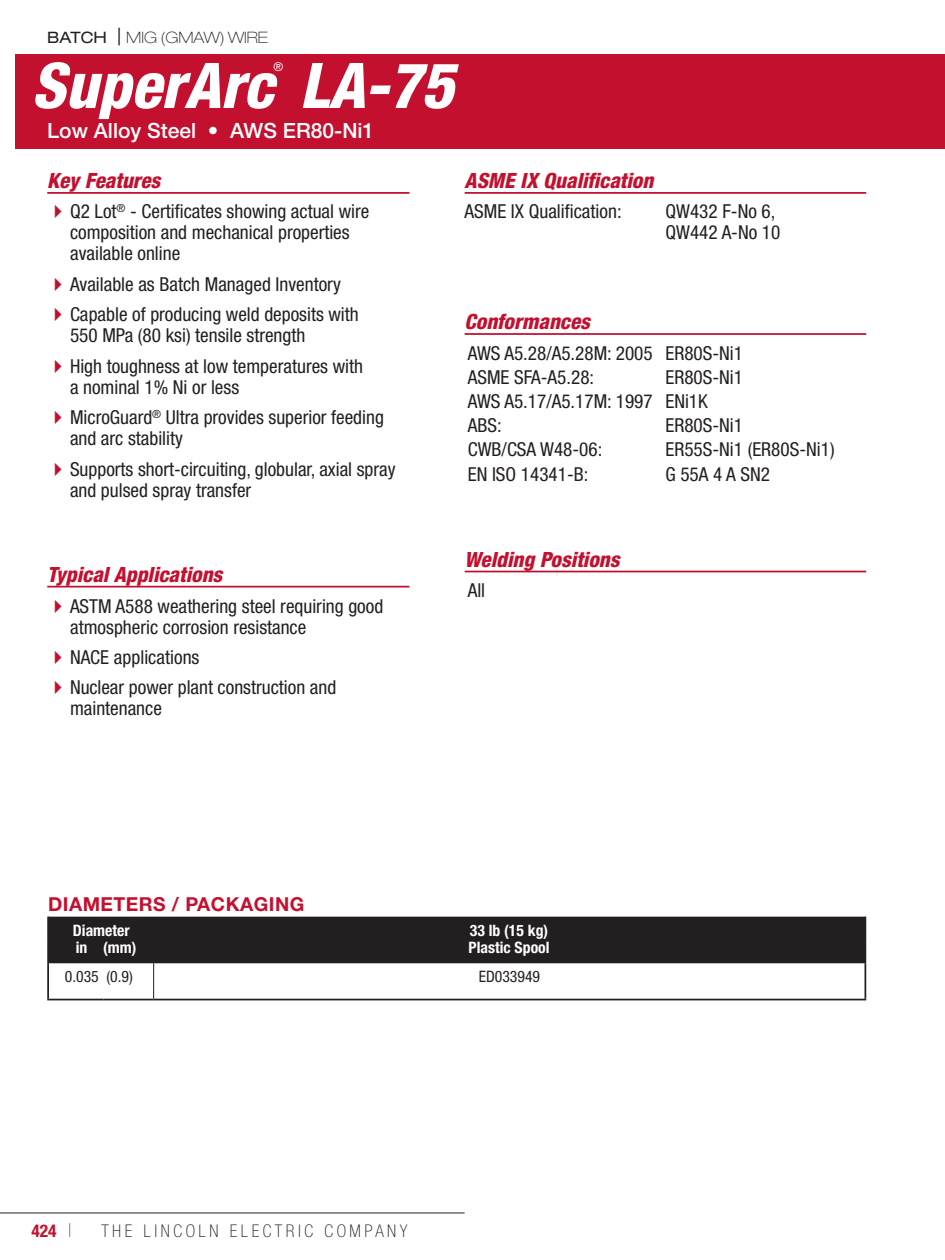
<style>
.page{position:relative;width:945px;height:1260px;background:#fff}
.page>*{position:absolute;margin:0;border:0;box-sizing:border-box;transform-origin:0 0}
.Brand_Name{font:italic 800 condensed 63px "Helvetica Neue LT Std";color:#fff}
.product_page_headers{font:italic 800 condensed 21px "Helvetica Neue LT Std";color:#c3102f}
.t1{font:500 21px "Helvetica Neue LT Std";color:#fff}
.t2{font:condensed 19.25px/21px "Helvetica Neue LT Std";color:#231f20}
.t3{font:700 19.25px "Helvetica Neue LT Std";letter-spacing:.025em;color:#c3102f}
.t4{font:100 condensed 17.5px "Helvetica Neue LT Std";letter-spacing:.2em;color:#231f20}
.t5{font:700 condensed 17.5px "Helvetica Neue LT Std";color:#c3102f}
.t6{font:700 condensed 15.75px "Helvetica Neue LT Std";color:#fff}
.t7{font:100 expanded 15.75px "Helvetica Neue LT Std";color:#231f20}
.t8{font:condensed 15.75px "Helvetica Neue LT Std";color:#231f20}
.Brand_Name-2{font:condensed 12.25px "Helvetica Neue LT Std";color:#fff}
.s1{font-weight:400}
.s2{font-weight:400;font-size:23.62px}
.s3{font-weight:100;font-size:26.25px}
</style>
<div class="page">
<div style="left:16px;top:54px;width:929px;height:95px;background:#c3102f"></div>
<hr style="left:0;top:1213px;width:465px;height:1px;background:#231f20">
<hr style="left:47px;top:192px;width:363px;height:2px;background:#c3102f">
<hr style="left:465px;top:571px;width:401px;height:1px;background:#c3102f">
<hr style="left:47px;top:586px;width:363px;height:2px;background:#c3102f">
<hr style="left:465px;top:333px;width:401px;height:2px;background:#c3102f">
<hr style="left:465px;top:192px;width:401px;height:2px;background:#c3102f">
<div style="left:49px;top:917px;width:815px;height:46px;background:#231f20"></div>
<hr style="left:153px;top:963px;width:1px;height:36px;background:#231f20">
<hr style="left:47px;top:917px;width:2px;height:25px;background:#231f20">
<hr style="left:864px;top:917px;width:2px;height:25px;background:#231f20">
<hr style="left:864px;top:942px;width:2px;height:21px;background:#231f20">
<hr style="left:47px;top:942px;width:2px;height:21px;background:#231f20">
<hr style="left:47px;top:963px;width:2px;height:36px;background:#231f20">
<hr style="left:864px;top:963px;width:2px;height:36px;background:#231f20">
<hr style="left:47px;top:999px;width:56px;height:1px;background:#231f20">
<hr style="left:103px;top:999px;width:51px;height:1px;background:#231f20">
<hr style="left:154px;top:999px;width:712px;height:1px;background:#231f20">
<p class="t7" style="left:47px;top:28px;width:222px"><span class="s1">BATCH</span> <span class="s2">|</span> MIG (GMAW) WIRE</p>
<p class="Brand_Name" style="left:32px;top:47px;width:424px">SuperArc LA-75</p>
<p class="Brand_Name-2" style="left:273px;top:60px;width:11px">®</p>
<p class="t1" style="left:47px;top:118px;width:329px">Low Alloy Steel • AWS ER80-Ni1</p>
<p class="product_page_headers" style="left:47px;top:168px;width:115px">Key Features</p>
<p class="t2" style="left:70px;top:201px;width:301px">Q2 Lot<sup>®</sup> - Certificates showing actual wire composition and mechanical properties available online</p>
<p class="t2" style="left:70px;top:274px;width:273px">Available as Batch Managed Inventory</p>
<p class="t2" style="left:70px;top:304px;width:290px">Capable of producing weld deposits with<br>550 MPa (80 ksi) tensile strength</p>
<p class="t2" style="left:70px;top:355px;width:295px">High toughness at low temperatures with a nominal 1% Ni or less</p>
<p class="t2" style="left:70px;top:407px;width:315px">MicroGuard<sup>®</sup> Ultra provides superior feeding and arc stability</p>
<p class="t2" style="left:70px;top:458px;width:327px">Supports short-circuiting, globular, axial spray and pulsed spray transfer</p>
<p class="product_page_headers" style="left:47px;top:562px;width:177px">Typical Applications</p>
<p class="t2" style="left:70px;top:595px;width:315px">ASTM A588 weathering steel requiring good atmospheric corrosion resistance</p>
<p class="t2" style="left:70px;top:647px;width:131px">NACE applications</p>
<p class="t2" style="left:70px;top:677px;width:268px">Nuclear power plant construction and maintenance</p>
<p class="product_page_headers" style="left:465px;top:168px;width:190px">ASME IX Qualification</p>
<p class="t2" style="left:465px;top:201px;width:159px">ASME IX Qualification:</p>
<p class="t2" style="left:665px;top:201px;width:116px">QW432 F-No 6,<br>QW442 A-No 10</p>
<p class="product_page_headers" style="left:465px;top:309px;width:127px">Conformances</p>
<p class="t2" style="left:468px;top:342px;width:186px">AWS A5.28/A5.28M: 2005</p>
<p class="t2" style="left:468px;top:366px;width:128px">ASME SFA-A5.28:</p>
<p class="t2" style="left:468px;top:391px;width:186px">AWS A5.17/A5.17M: 1997</p>
<p class="t2" style="left:468px;top:415px;width:35px">ABS:</p>
<p class="t2" style="left:468px;top:439px;width:136px">CWB/CSA W48-06:</p>
<p class="t2" style="left:468px;top:463px;width:122px">EN ISO 14341-B:</p>
<p class="t2" style="left:665px;top:342px;width:79px">ER80S-Ni1</p>
<p class="t2" style="left:665px;top:366px;width:79px">ER80S-Ni1</p>
<p class="t2" style="left:665px;top:391px;width:44px">ENi1K</p>
<p class="t2" style="left:665px;top:415px;width:79px">ER80S-Ni1</p>
<p class="t2" style="left:665px;top:439px;width:171px">ER55S-Ni1 (ER80S-Ni1)</p>
<p class="t2" style="left:665px;top:463px;width:106px">G 55A 4 A SN2</p>
<p class="product_page_headers" style="left:465px;top:546px;width:156px">Welding Positions</p>
<p class="t2" style="left:468px;top:580px;width:19px">All</p>
<p class="t3" style="left:48px;top:893px;width:258px">DIAMETERS / PACKAGING</p>
<p class="t6" style="left:73px;top:921px;width:58px">Diameter</p>
<p class="t6" style="left:470px;top:921px;width:80px">33 lb (15 kg)</p>
<p class="t6" style="left:76px;top:938px;width:13px">in</p>
<p class="t6" style="left:103px;top:938px;width:35px">(mm)</p>
<p class="t6" style="left:469px;top:938px;width:82px">Plastic Spool</p>
<p class="t8" style="left:65px;top:968px;width:36px">0.035</p>
<p class="t8" style="left:106px;top:968px;width:28px">(0.9)</p>
<p class="t8" style="left:479px;top:968px;width:63px">ED033949</p>
<p class="t5" style="left:32px;top:1220px;width:41px">424 <span class="s3">ı</span></p>
<p class="t4" style="left:101px;top:1221px;width:308px">THE LINCOLN ELECTRIC COMPANY</p>
</div>
